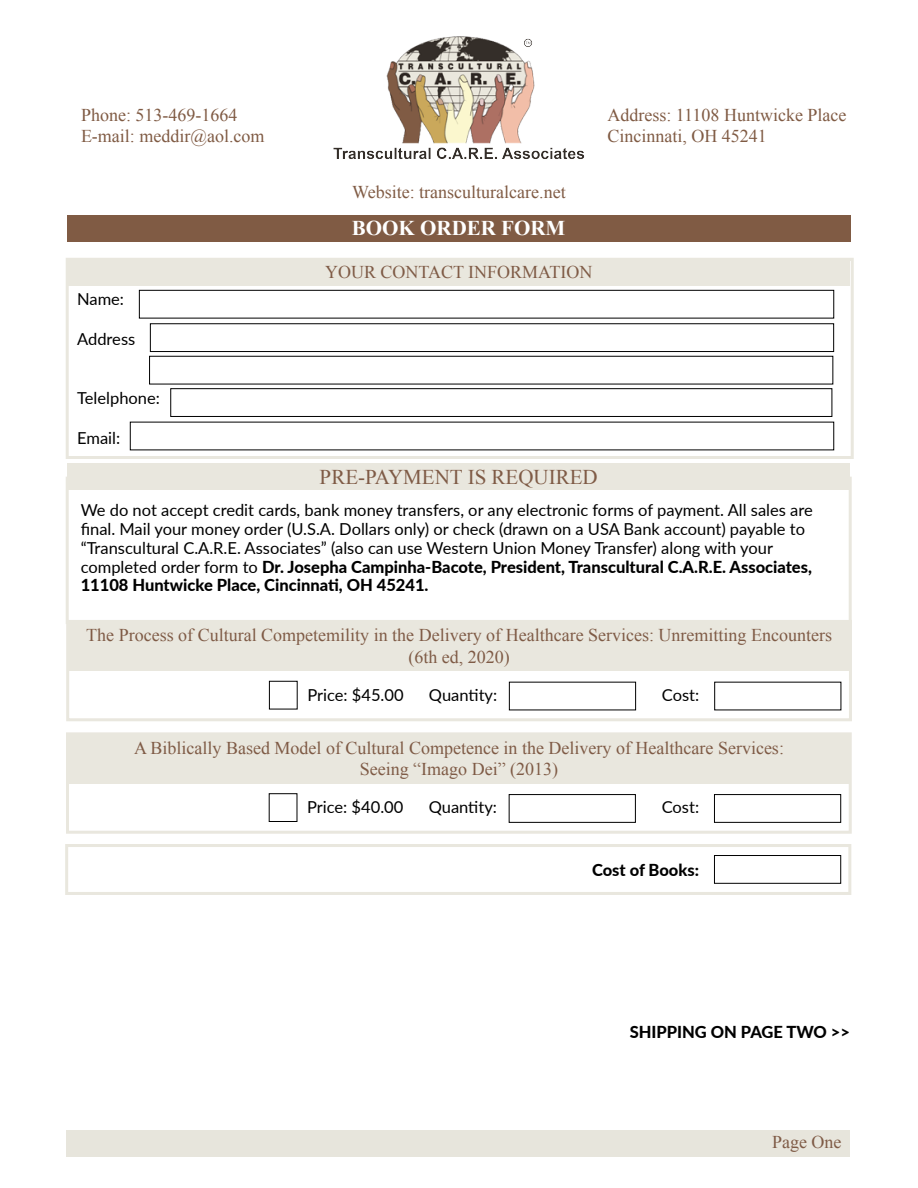
<style>
.page{position:relative;width:918px;height:1188px;background:#fff}
.page>*{position:absolute;margin:0;border:0;box-sizing:border-box;transform-origin:0 0}
.t1{font:21px "Times New Roman";color:#7f5b46}
.t2{font:700 21px "Times New Roman";color:#fff}
.t3{font:18px/21.6px "Times New Roman";color:#7f5b46;text-align:center}
.t4{font:18px/21.6px "Times New Roman";color:#805b44}
.t5{font:16.5px/18.9px "Lato";color:#000}
.t6{font:800 16.5px "Lato";color:#000}
.s1{font-weight:800}
</style>
<div class="page">
<div style="left:66px;top:258px;width:788px;height:201px;border:3px solid #e9e7de"></div>
<div style="left:67px;top:259px;width:783px;height:27px;background:#e9e7de"></div>
<div style="left:139px;top:290px;width:695px;height:28px;border:1px solid #000"></div>
<div style="left:150px;top:323px;width:684px;height:29px;border:1px solid #000"></div>
<div style="left:170px;top:388px;width:662px;height:29px;border:1px solid #000"></div>
<img style="left:333px;top:37px;width:252px;height:122px">
<div style="left:66px;top:1130px;width:784px;height:27px;background:#e7e5dc"></div>
<div style="left:67px;top:463px;width:783px;height:27px;background:#e9e7de"></div>
<div style="left:67px;top:215px;width:784px;height:27px;background:#805b44"></div>
<div style="left:67px;top:621px;width:783px;height:50px;background:#e9e7de"></div>
<div style="left:269px;top:681px;width:29px;height:28px;border:1px solid #000"></div>
<div style="left:66px;top:620px;width:786px;height:101px;border:3px solid #e9e7de"></div>
<div style="left:67px;top:734px;width:783px;height:49px;background:#e9e7de"></div>
<div style="left:269px;top:793px;width:28px;height:29px;border:1px solid #000"></div>
<div style="left:66px;top:732px;width:786px;height:102px;border:3px solid #e9e7de"></div>
<div style="left:714px;top:794px;width:127px;height:29px;border:1px solid #000"></div>
<div style="left:714px;top:855px;width:127px;height:29px;border:1px solid #000"></div>
<div style="left:509px;top:794px;width:127px;height:29px;border:1px solid #000"></div>
<div style="left:65px;top:844px;width:786px;height:51px;border:3px solid #e9e7de"></div>
<p class="t4" style="left:81px;top:103px;width:185px">Phone: 513-469-1664<br>E-mail: meddir@aol.com</p>
<p class="t5" style="left:77px;top:289px;width:48px">Name:</p>
<p class="t5" style="left:77px;top:329px;width:60px">Address</p>
<p class="t5" style="left:77px;top:388px;width:84px">Telelphone:</p>
<p class="t5" style="left:77px;top:428px;width:45px">Email:</p>
<p class="t4" style="left:608px;top:103px;width:241px">Address: 11108 Huntwicke Place<br>Cincinnati, OH 45241</p>
<p class="t4" style="left:352px;top:181px;width:215px">Website: transculturalcare.net</p>
<p class="t2" style="left:352px;top:214px;width:215px">BOOK ORDER FORM</p>
<p class="t3" style="left:325px;top:261px;width:269px">YOUR CONTACT INFORMATION</p>
<p class="t1" style="left:320px;top:463px;width:280px">PRE-PAYMENT IS REQUIRED</p>
<p class="t5" style="left:81px;top:500px;width:734px">We do not accept credit cards, bank money transfers, or any electronic forms of payment. All sales are final. Mail your money order (U.S.A. Dollars only) or check (drawn on a USA Bank account) payable to “Transcultural C.A.R.E. Associates” (also can use Western Union Money Transfer) along with your completed order form to <span class="s1">Dr. Josepha Campinha-Bacote, President, Transcultural C.A.R.E. Associates, 11108 Huntwicke Place, Cincinnati, OH 45241.</span></p>
<p class="t3" style="left:86px;top:624px;width:747px">The Process of Cultural Competemility in the Delivery of Healthcare Services: Unremitting Encounters (6th ed, 2020)</p>
<p class="t5" style="left:307px;top:684px;width:98px">Price: $45.00</p>
<p class="t5" style="left:429px;top:684px;width:70px">Quantity:</p>
<p class="t5" style="left:662px;top:684px;width:39px">Cost:</p>
<p class="t3" style="left:134px;top:737px;width:651px">A Biblically Based Model of Cultural Competence in the Delivery of Healthcare Services:<br>Seeing “Imago Dei” (2013)</p>
<p class="t5" style="left:307px;top:797px;width:98px">Price: $40.00</p>
<p class="t5" style="left:429px;top:797px;width:70px">Quantity:</p>
<p class="t5" style="left:662px;top:797px;width:39px">Cost:</p>
<p class="t6" style="left:592px;top:857px;width:108px">Cost of Books:</p>
<p class="t6" style="left:630px;top:1020px;width:222px">SHIPPING ON PAGE TWO &gt;&gt;</p>
<p class="t3" style="left:772px;top:1131px;width:71px">Page One</p>
</div>
